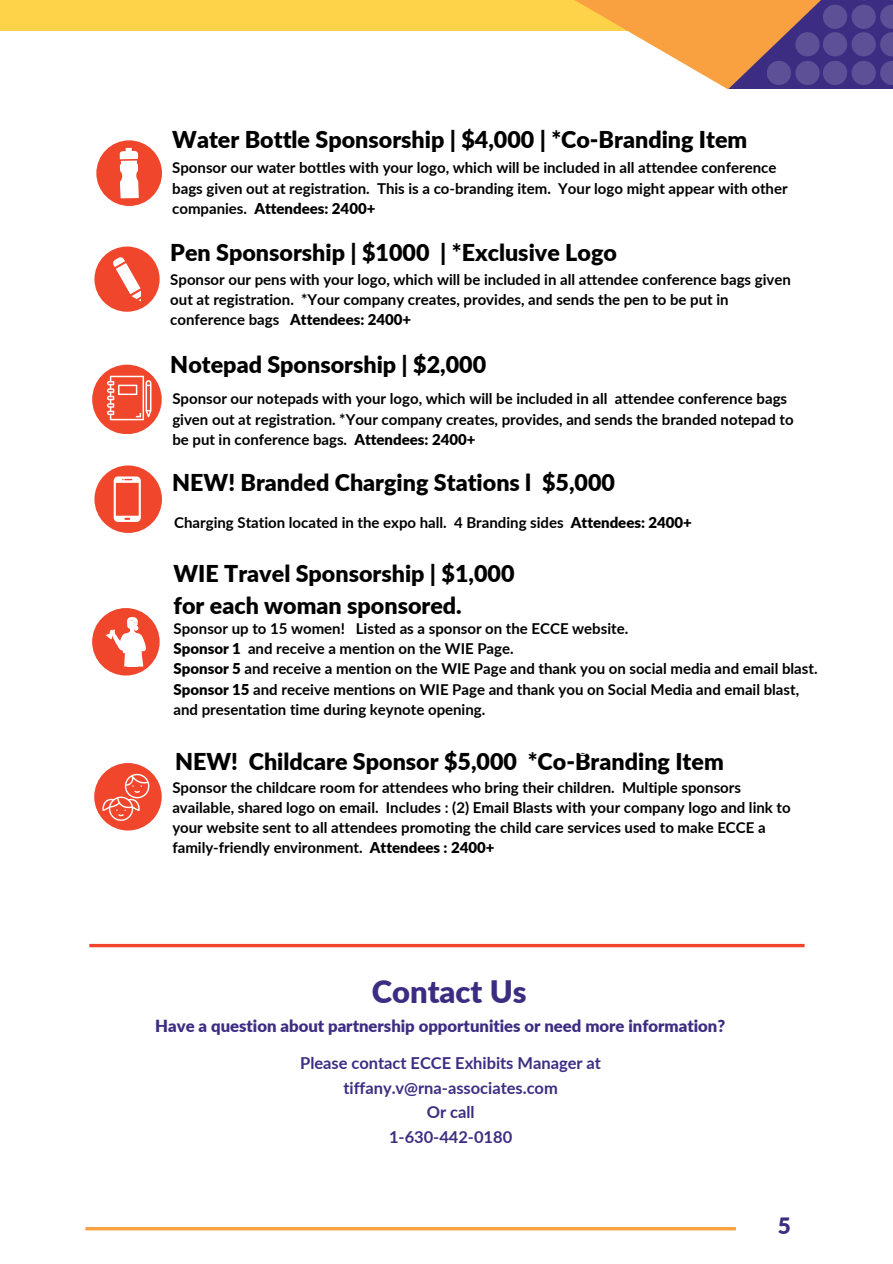
<style>
.page{position:relative;width:893px;height:1264px;background:#fff}
.page>*{position:absolute;margin:0;border:0;box-sizing:border-box;transform-origin:0 0}
.t1{font:900 30.9px "Lato";color:#3d2d82}
.t2{font:900 23.25px/32.4px "Lato";color:#000}
.t3{font:900 22.5px "Lato";color:#3d2d82}
.t4{font:900 16.65px "Lato";color:#3d2d82}
.t5{font:700 16.5px/24.6px "Lato";color:#3d2d82;text-align:center}
.t6{font:700 15px/20.2px "Lato";color:#000}
.t7{font:900 15px "Lato";color:#000}
.s1{font-weight:900}
</style>
<div class="page">
<svg style="left:85px;top:1227px;width:650px;height:3px;background:#f9a143"></svg>
<div style="left:0;top:0;width:700px;height:31px;background:#ffd349"></div>
<svg style="left:575px;top:0;width:153px;height:89px"></svg>
<svg style="left:728px;top:0;width:164px;height:89px;background:#bb7a55"></svg>
<svg style="left:767px;top:0;width:125px;height:84px;background:#644c82"></svg>
<div style="left:94px;top:246px;width:66px;height:66px;background:#f0462c;border-radius:50%"></div>
<svg style="left:113px;top:257px;width:28px;height:44px"></svg>
<div style="left:96px;top:140px;width:66px;height:66px;background:#f0462c;border-radius:50%"></div>
<svg style="left:119px;top:147px;width:20px;height:52px"></svg>
<div style="left:94px;top:465px;width:68px;height:68px;background:#f0462c;border-radius:50%"></div>
<div style="left:92px;top:608px;width:68px;height:67px;background:#f0462c;border-radius:50%"></div>
<svg style="left:89px;top:943px;width:715px;height:4px;background:#f3705b"></svg>
<svg style="left:106px;top:617px;width:40px;height:49px"></svg>
<div style="left:92px;top:364px;width:70px;height:70px;background:#f0462c;border-radius:50%"></div>
<svg style="left:107px;top:376px;width:44px;height:44px"></svg>
<div style="left:94px;top:763px;width:68px;height:67px;background:#f0462c;border-radius:50%"></div>
<svg style="left:114px;top:476px;width:27px;height:46px"></svg>
<svg style="left:102px;top:773px;width:48px;height:48px"></svg>
<p class="t2" style="left:172px;top:123px;width:576px">Water Bottle Sponsorship | $4,000 | *Co-Branding Item</p>
<p class="t6" style="left:172px;top:157px;width:617px">Sponsor our water bottles with your logo, which will be included in all attendee conference bags given out at registration. This is a co-branding item. Your logo might appear with other companies. <span class="s1">Attendees: 2400+</span></p>
<p class="t2" style="left:170px;top:235px;width:448px">Pen Sponsorship | $1000 | *Exclusive Logo</p>
<p class="t6" style="left:170px;top:269px;width:622px">Sponsor our pens with your logo, which will be included in all attendee conference bags given out at registration. *Your company creates, provides, and sends the pen to be put in conference bags <span class="s1">Attendees: 2400+</span></p>
<h2 class="t2" style="left:170px;top:348px;width:317px">Notepad Sponsorship | $2,000</h2>
<h4 class="t6" style="left:172px;top:388px;width:622px">Sponsor our notepads with your logo, which will be included in all attendee conference bags given out at registration. *Your company creates, provides, and sends the branded notepad to be put in conference bags. <span class="s1">Attendees: 2400+</span></h4>
<p class="t2" style="left:172px;top:465px;width:444px">NEW! Branded Charging Stations l $5,000</p>
<p class="t6" style="left:174px;top:512px;width:519px">Charging Station located in the expo hall. 4 Branding sides <span class="s1">Attendees: 2400+</span></p>
<p class="t2" style="left:173px;top:556px;width:342px">WIE Travel Sponsorship | $1,000 for each woman sponsored.</p>
<h2 class="t6" style="left:173px;top:618px;width:456px">Sponsor up to 15 women! Listed as a sponsor on the ECCE website.</h2>
<p class="t7" style="left:173px;top:639px;width:69px">Sponsor 1</p>
<h2 class="t6" style="left:173px;top:638px;width:645px;text-indent:74px">and receive a mention on the WIE Page.<br><span class="s1">Sponsor 5</span> and receive a mention on the WIE Page and thank you on social media and email blast.</h2>
<p class="t6" style="left:173px;top:678px;width:627px"><span class="s1">Sponsor 15</span> and receive mentions on WIE Page and thank you on Social Media and email blast,</p>
<h2 class="t6" style="left:173px;top:699px;width:313px">and presentation time during keynote opening.</h2>
<p class="t2" style="left:175px;top:745px;width:550px">NEW! Childcare Sponsor $5,000 *Co-Branding Item</p>
<p class="t6" style="left:172px;top:776px;width:620px">Sponsor the childcare room for attendees who bring their children. Multiple sponsors available, shared logo on email. Includes : (2) Email Blasts with your company logo and link to your website sent to all attendees promoting the child care services used to make ECCE a family-friendly environment. <span class="s1">Attendees : 2400+</span></p>
<p class="t1" style="left:372px;top:972px;width:156px">Contact Us</p>
<p class="t4" style="left:155px;top:1015px;width:571px">Have a question about partnership opportunities or need more information?</p>
<h2 class="t5" style="left:300px;top:1050px;width:302px">Please contact ECCE Exhibits Manager at tiffany.v@rna-associates.com<br>Or call<br>1-630-442-0180</h2>
<p class="t3" style="left:777px;top:1211px;width:15px">5</p>
</div>
